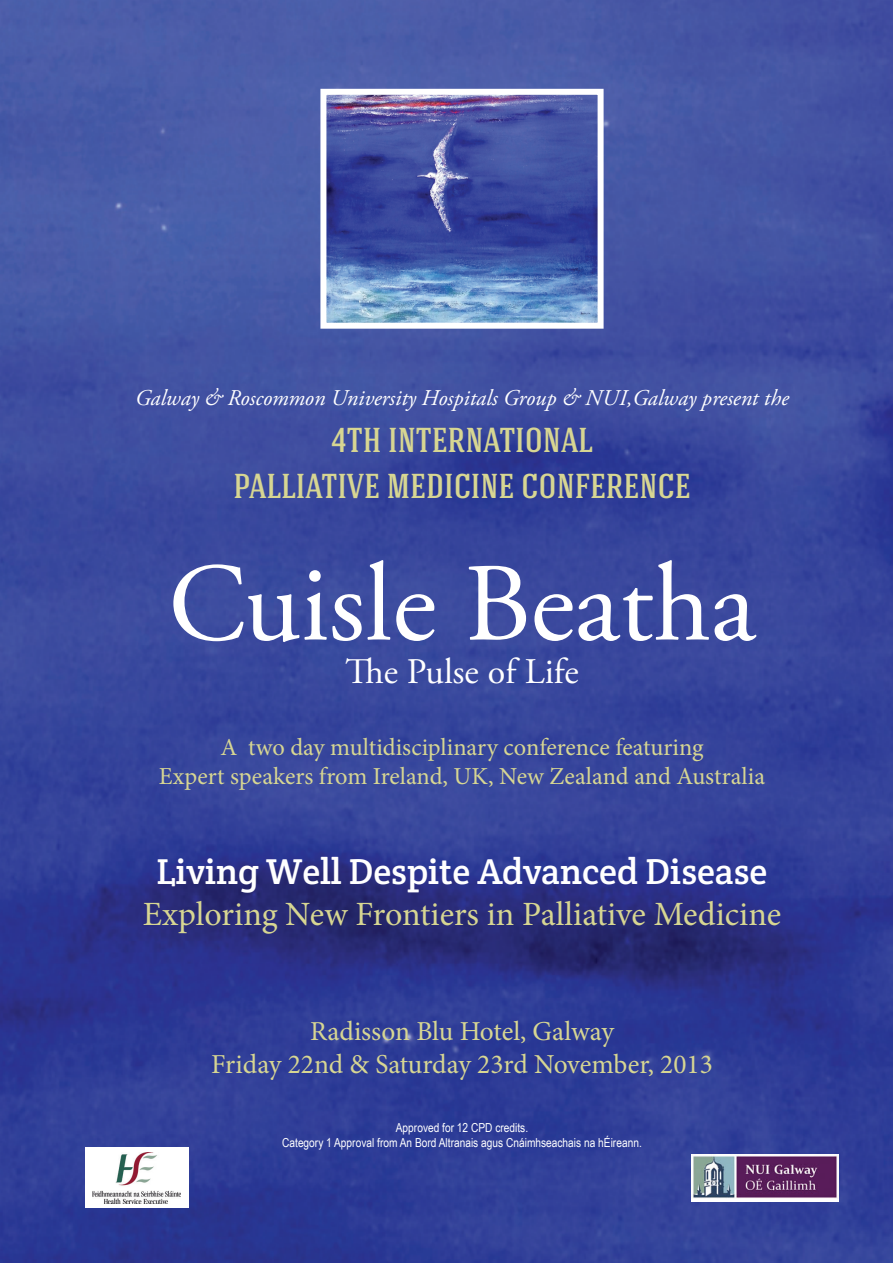
<style>
.page{position:relative;width:893px;height:1263px;background:#fff}
.page>*{position:absolute;margin:0;border:0;box-sizing:border-box;transform-origin:0 0}
.t1{font:111px "Adobe Garamond Pro";color:#fff}
.t2{font:36.45px "Crete Round";color:#fff}
.t3{font:36px "Adobe Garamond Pro";color:#fff}
.t4{font:500 34.5px "Hagin Caps";color:#d7d692}
.t5{font:34.05px "Minion Pro";color:#d7d692}
.t6{font:27.45px "Minion Pro";color:#d7d692}
.t7{font:24.45px "Minion Pro";color:#d7d692}
.t8{font:italic 22.5px "Adobe Garamond Pro";color:#fff}
.t9{font:12.45px "Arial Narrow";color:#fff}
</style>
<div class="page">
<img style="left:0;top:0;width:893px;height:1263px">
<img style="left:327px;top:96px;width:270px;height:226px">
<div style="left:320px;top:89px;width:284px;height:240px;border:6px solid #fff"></div>
<div style="left:692px;top:1154px;width:147px;height:48px;background:#fff"></div>
<img style="left:693px;top:1155px;width:144px;height:43px">
<div style="left:85px;top:1148px;width:103px;height:60px;background:#fff"></div>
<img style="left:93px;top:1152px;width:88px;height:51px">
<p class="t8" style="left:135px;top:385px;width:655px">Galway &amp; Roscommon University Hospitals Group &amp; NUI,Galway present the</p>
<p class="t4" style="left:332px;top:418px;width:263px">4TH INTERNATIONAL</p>
<p class="t4" style="left:233px;top:464px;width:459px">PALLIATIVE MEDICINE CONFERENCE</p>
<p class="t1" style="left:168px;top:538px;width:588px">Cuisle Beatha</p>
<p class="t3" style="left:345px;top:650px;width:235px">The Pulse of Life</p>
<p class="t7" style="left:220px;top:731px;width:485px">A two day multidisciplinary conference featuring</p>
<p class="t7" style="left:159px;top:760px;width:608px">Expert speakers from Ireland, UK, New Zealand and Australia</p>
<p class="t2" style="left:157px;top:848px;width:612px">Living Well Despite Advanced Disease</p>
<p class="t5" style="left:143px;top:891px;width:640px">Exploring New Frontiers in Palliative Medicine</p>
<p class="t6" style="left:310px;top:1012px;width:306px">Radisson Blu Hotel, Galway</p>
<p class="t6" style="left:211px;top:1045px;width:503px">Friday 22nd &amp; Saturday 23rd November, 2013</p>
<p class="t9" style="left:396px;top:1118px;width:134px">Approved for 12 CPD credits.</p>
<p class="t9" style="left:282px;top:1133px;width:361px">Category 1 Approval from An Bord Altranais agus Cnáimhseachais na hÉireann.</p>
</div>
